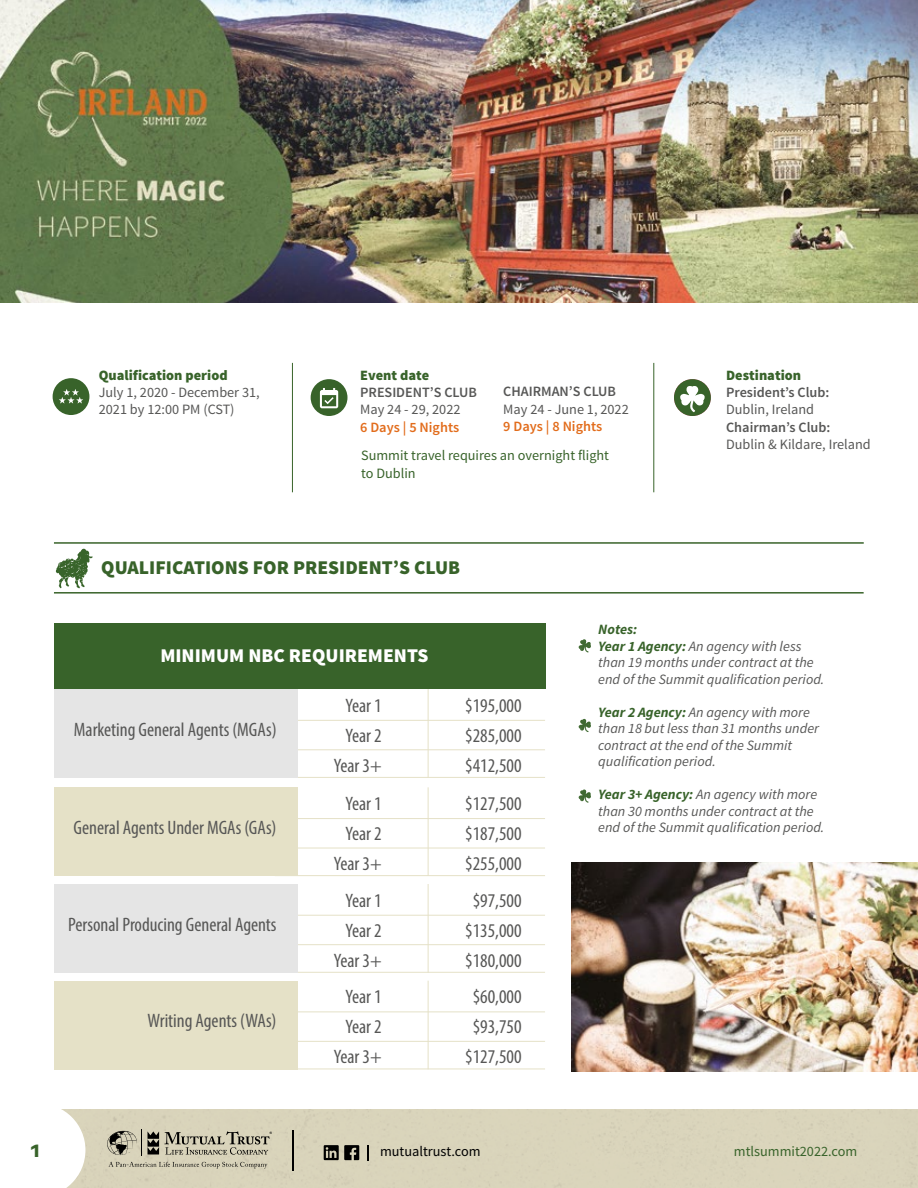
<style>
.page{position:relative;width:918px;height:1188px;background:#fff}
.page>*{position:absolute;margin:0;border:0;box-sizing:border-box;transform-origin:0 0}
.t1{font:condensed 19.5px/30px "Myriad Pro";color:#575756;text-align:center}
.t2{font:900 19.5px "Source Sans Pro";color:#38632a}
.t3{font:900 19.5px "Source Sans Pro";color:#fff}
.t4{font:900 18px "Aileron";color:#38632a}
.t5{font:italic 14.25px/16.5px "Source Sans Pro";color:#575756}
.t6{font:14.25px/17.1px "Source Sans Pro";color:#575756}
.t7{font:14.25px/18px "Source Sans Pro";color:#38632a}
.t8{font:600 14.25px "Source Sans Pro";color:#575756}
.t9{font:900 14.25px "Source Sans Pro";color:#38632a}
.t10{font:600 14.25px "Source Sans Pro";color:#e26c1b}
.t11{font:14.25px "Source Sans Pro";color:#000}
.s1{font-weight:700;color:#38632a}
</style>
<div class="page">
<div style="left:85px;top:1110px;width:833px;height:78px;background:#d9d4bb"></div>
<svg style="left:61px;top:1109px;width:24px;height:79px"></svg>
<svg style="left:367px;top:1145px;width:1px;height:15px"></svg>
<svg style="left:285px;top:1145px;width:74px;height:20px"></svg>
<hr style="left:292px;top:1130px;width:1px;height:41px;background:#000">
<svg style="left:107px;top:1130px;width:165px;height:41px;background:#b5b09c"></svg>
<div style="left:54px;top:787px;width:244px;height:89px;background:#e5e1c7"></div>
<div style="left:54px;top:981px;width:244px;height:88px;background:#e5e1c7"></div>
<div style="left:54px;top:624px;width:491px;height:65px;background:#38632a"></div>
<hr style="left:54px;top:542px;width:810px;height:2px;background:#38632a">
<hr style="left:54px;top:592px;width:810px;height:2px;background:#38632a">
<div style="left:53px;top:378px;width:36px;height:37px;background:#38632a;border-radius:50%"></div>
<svg style="left:59px;top:389px;width:24px;height:14px"></svg>
<div style="left:311px;top:379px;width:36px;height:37px;background:#38632a;border-radius:50%"></div>
<svg style="left:320px;top:388px;width:18px;height:20px"></svg>
<hr style="left:292px;top:363px;width:1px;height:129px;background:#38642a">
<hr style="left:653px;top:363px;width:1px;height:129px;background:#38642a">
<hr style="left:275px;top:720px;width:270px;height:1px;background:#e5e1c7">
<hr style="left:275px;top:818px;width:270px;height:1px;background:#e5e1c7">
<hr style="left:275px;top:915px;width:270px;height:1px;background:#e5e1c7">
<hr style="left:275px;top:1012px;width:270px;height:1px;background:#e5e1c7">
<hr style="left:275px;top:749px;width:270px;height:1px;background:#e5e1c7">
<hr style="left:275px;top:848px;width:270px;height:1px;background:#e5e1c7">
<hr style="left:275px;top:944px;width:270px;height:1px;background:#e5e1c7">
<hr style="left:275px;top:1041px;width:270px;height:1px;background:#e5e1c7">
<hr style="left:275px;top:777px;width:270px;height:1px;background:#e5e1c7">
<hr style="left:275px;top:875px;width:270px;height:1px;background:#e5e1c7">
<hr style="left:275px;top:972px;width:270px;height:1px;background:#e5e1c7">
<hr style="left:275px;top:1069px;width:270px;height:1px;background:#e5e1c7">
<hr style="left:428px;top:689px;width:1px;height:89px;background:#e5e1c7">
<hr style="left:428px;top:787px;width:1px;height:89px;background:#e5e1c7">
<hr style="left:428px;top:884px;width:1px;height:89px;background:#e5e1c7">
<hr style="left:428px;top:981px;width:1px;height:88px;background:#e5e1c7">
<svg style="left:56px;top:549px;width:37px;height:40px"></svg>
<svg style="left:579px;top:639px;width:12px;height:14px"></svg>
<svg style="left:579px;top:719px;width:12px;height:13px"></svg>
<svg style="left:579px;top:789px;width:12px;height:14px"></svg>
<div style="left:674px;top:379px;width:37px;height:37px;background:#38632a;border-radius:50%"></div>
<svg style="left:680px;top:386px;width:25px;height:26px"></svg>
<img style="left:572px;top:863px;width:346px;height:209px">
<div style="left:54px;top:689px;width:244px;height:89px;background:#e5e5e5"></div>
<div style="left:54px;top:884px;width:244px;height:89px;background:#e5e5e5"></div>
<img style="left:0;top:0;width:918px;height:303px">
<p class="t9" style="left:99px;top:366px;width:130px">Qualification period</p>
<p class="t6" style="left:99px;top:384px;width:163px">July 1, 2020 - December 31,<br>2021 by 12:00 PM (CST)</p>
<p class="t9" style="left:360px;top:366px;width:71px">Event date</p>
<p class="t8" style="left:360px;top:384px;width:118px">PRESIDENT’S CLUB</p>
<p class="t6" style="left:360px;top:401px;width:102px">May 24 - 29, 2022</p>
<p class="t10" style="left:360px;top:418px;width:101px">6 Days | 5 Nights</p>
<p class="t8" style="left:503px;top:383px;width:114px">CHAIRMAN’S CLUB</p>
<p class="t6" style="left:503px;top:401px;width:127px">May 24 - June 1, 2022</p>
<p class="t10" style="left:503px;top:417px;width:101px">9 Days | 8 Nights</p>
<p class="t7" style="left:361px;top:447px;width:249px">Summit travel requires an overnight flight to Dublin</p>
<h1 class="t2" style="left:101px;top:554px;width:361px">QUALIFICATIONS FOR PRESIDENT’S CLUB</h1>
<p class="t9" style="left:726px;top:366px;width:76px">Destination</p>
<p class="t8" style="left:726px;top:384px;width:105px">President’s Club:</p>
<p class="t6" style="left:726px;top:401px;width:89px">Dublin, Ireland</p>
<p class="t8" style="left:726px;top:418px;width:106px">Chairman’s Club:</p>
<p class="t6" style="left:726px;top:436px;width:146px">Dublin &amp; Kildare, Ireland</p>
<h1 class="t3" style="left:160px;top:643px;width:270px">MINIMUM NBC REQUIREMENTS</h1>
<h1 class="t1" style="left:74px;top:714px;width:204px">Marketing General Agents (MGAs)</h1>
<h1 class="t1" style="left:74px;top:812px;width:204px">General Agents Under MGAs (GAs)</h1>
<h1 class="t1" style="left:68px;top:909px;width:210px">Personal Producing General Agents</h1>
<h1 class="t1" style="left:148px;top:1006px;width:131px">Writing Agents (WAs)</h1>
<h1 class="t1" style="left:334px;top:690px;width:49px">Year 1<br>Year 2<br>Year 3+</h1>
<h1 class="t1" style="left:334px;top:788px;width:49px">Year 1<br>Year 2<br>Year 3+</h1>
<h1 class="t1" style="left:334px;top:885px;width:49px">Year 1<br>Year 2<br>Year 3+</h1>
<h1 class="t1" style="left:334px;top:982px;width:49px">Year 1<br>Year 2<br>Year 3+</h1>
<h1 class="t1" style="left:465px;top:690px;width:58px;text-align:justify">$195,000 $285,000 $412,500</h1>
<h1 class="t1" style="left:465px;top:788px;width:58px;text-align:justify">$127,500 $187,500 $255,000</h1>
<h1 class="t1" style="left:465px;top:885px;width:58px">$97,500 $135,000 $180,000</h1>
<h1 class="t1" style="left:465px;top:981px;width:58px">$60,000 $93,750 $127,500</h1>
<p class="t5" style="left:598px;top:621px;width:228px"><span class="s1">Notes:<br>Year 1 Agency:</span> An agency with less than 19 months under contract at the end of the Summit qualification period.</p>
<p class="t5" style="left:598px;top:704px;width:222px"><span class="s1">Year 2 Agency:</span> An agency with more than 18 but less than 31 months under contract at the end of the Summit qualification period.</p>
<p class="t5" style="left:598px;top:786px;width:228px"><span class="s1">Year 3+ Agency:</span> An agency with more than 30 months under contract at the end of the Summit qualification period.</p>
<p class="t4" style="left:29px;top:1141px;width:13px">1</p>
<p class="t11" style="left:342px;top:1142px;width:141px"><sub>palig.com</sub>mutualtrust.com</p>
<p class="t7" style="left:734px;top:1142px;width:125px">mtlsummit2022.com</p>
</div>
